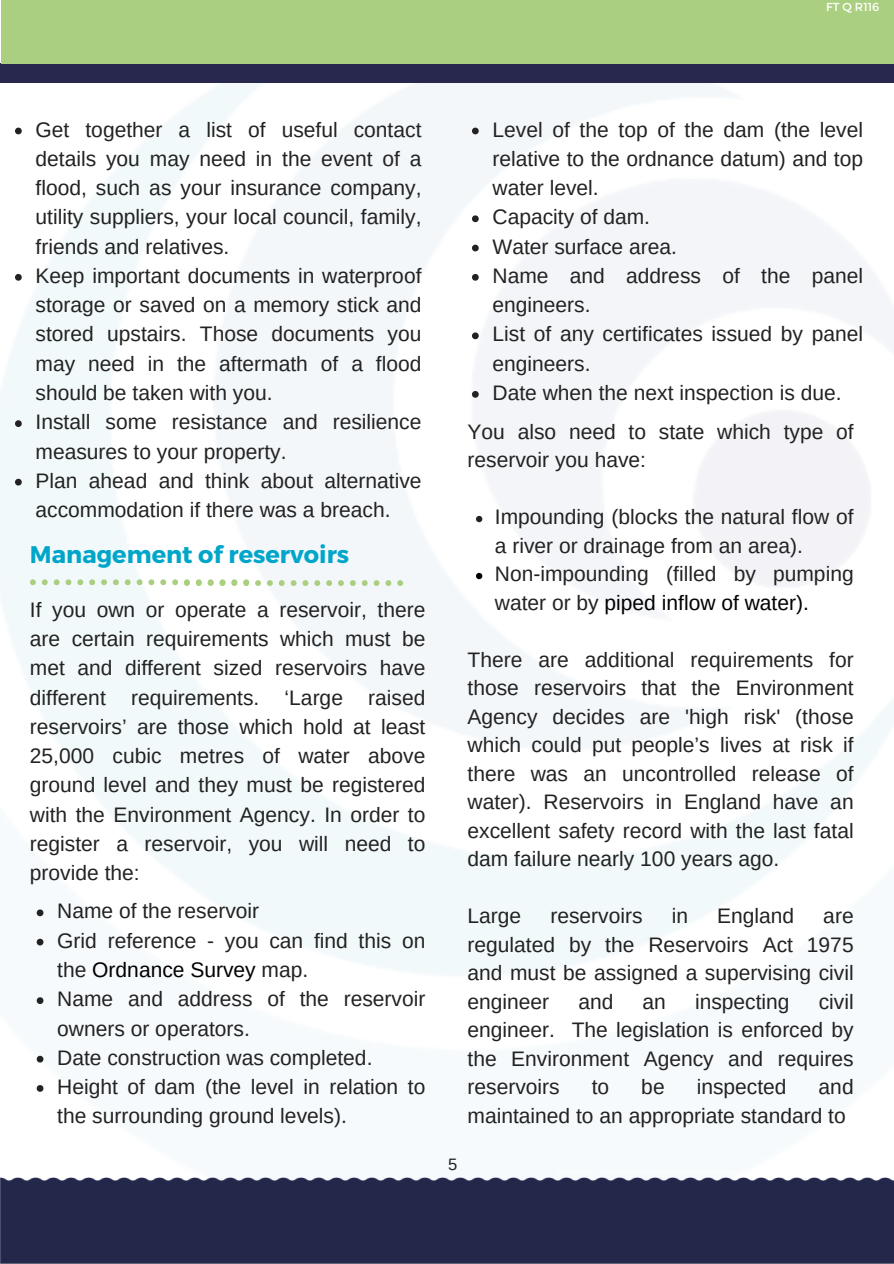
<style>
.page{position:relative;width:894px;height:1264px;background:#fff}
.page>*{position:absolute;margin:0;border:0;box-sizing:border-box;transform-origin:0 0}
.t1{font:700 24px "Montserrat";color:#00a6c9}
.t2{font:21px/29.2px "Arimo";color:#222}
.t3{font:16.5px "Arimo";color:#222}
.t4{font:11.55px "Montserrat";color:#fff}
.s1{color:#000}
</style>
<div class="page">
<img style="left:0;top:82px;width:893px;height:1010px">
<div style="left:0;top:1177px;width:893px;height:86px;background:#23284b"></div>
<div style="left:0;top:63px;width:893px;height:19px;background:#28284f"></div>
<div style="left:1px;top:0;width:892px;height:63px;background:#abcf80"></div>
<svg style="left:472px;top:128px;width:6px;height:6px"></svg>
<svg style="left:472px;top:215px;width:6px;height:7px"></svg>
<svg style="left:472px;top:245px;width:6px;height:6px"></svg>
<svg style="left:472px;top:274px;width:6px;height:7px"></svg>
<svg style="left:472px;top:332px;width:6px;height:7px"></svg>
<svg style="left:472px;top:391px;width:6px;height:7px"></svg>
<svg style="left:15px;top:128px;width:7px;height:6px"></svg>
<svg style="left:15px;top:274px;width:7px;height:7px"></svg>
<svg style="left:15px;top:420px;width:7px;height:7px"></svg>
<svg style="left:15px;top:479px;width:7px;height:6px"></svg>
<svg style="left:89px;top:579px;width:6px;height:6px"></svg>
<svg style="left:101px;top:579px;width:6px;height:6px"></svg>
<svg style="left:77px;top:579px;width:6px;height:6px"></svg>
<svg style="left:125px;top:579px;width:6px;height:6px"></svg>
<svg style="left:30px;top:579px;width:6px;height:6px"></svg>
<svg style="left:137px;top:579px;width:5px;height:6px"></svg>
<svg style="left:42px;top:579px;width:6px;height:6px"></svg>
<svg style="left:54px;top:579px;width:17px;height:6px"></svg>
<svg style="left:113px;top:579px;width:6px;height:6px"></svg>
<svg style="left:160px;top:579px;width:6px;height:6px"></svg>
<svg style="left:172px;top:579px;width:6px;height:6px"></svg>
<svg style="left:148px;top:579px;width:6px;height:6px"></svg>
<svg style="left:243px;top:579px;width:6px;height:7px"></svg>
<svg style="left:255px;top:580px;width:6px;height:6px"></svg>
<svg style="left:231px;top:579px;width:6px;height:7px"></svg>
<svg style="left:279px;top:580px;width:5px;height:6px"></svg>
<svg style="left:184px;top:579px;width:6px;height:7px"></svg>
<svg style="left:290px;top:580px;width:6px;height:6px"></svg>
<svg style="left:196px;top:579px;width:6px;height:7px"></svg>
<svg style="left:208px;top:579px;width:5px;height:7px"></svg>
<svg style="left:219px;top:579px;width:6px;height:7px"></svg>
<svg style="left:267px;top:580px;width:6px;height:6px"></svg>
<svg style="left:361px;top:580px;width:6px;height:6px"></svg>
<svg style="left:373px;top:580px;width:6px;height:6px"></svg>
<svg style="left:385px;top:580px;width:6px;height:6px"></svg>
<svg style="left:397px;top:580px;width:6px;height:6px"></svg>
<svg style="left:350px;top:580px;width:5px;height:6px"></svg>
<svg style="left:314px;top:580px;width:6px;height:6px"></svg>
<svg style="left:326px;top:580px;width:6px;height:6px"></svg>
<svg style="left:302px;top:580px;width:6px;height:6px"></svg>
<svg style="left:338px;top:580px;width:6px;height:6px"></svg>
<svg style="left:37px;top:909px;width:6px;height:7px"></svg>
<svg style="left:37px;top:938px;width:6px;height:7px"></svg>
<svg style="left:37px;top:997px;width:6px;height:7px"></svg>
<svg style="left:37px;top:1055px;width:6px;height:7px"></svg>
<svg style="left:37px;top:1085px;width:6px;height:6px"></svg>
<svg style="left:476px;top:516px;width:6px;height:6px"></svg>
<svg style="left:476px;top:573px;width:6px;height:6px"></svg>
<h2 class="t4" style="left:825px;top:0;width:55px">FT Q R116</h2>
<h1 class="t2" style="left:36px;top:115px;width:387px;text-align:justify">Get together a list of useful contact details you may need in the event of a flood, such as your insurance company, utility suppliers, your local council, family, friends and relatives.</h1>
<h2 class="t2" style="left:36px;top:261px;width:387px;text-align:justify">Keep important documents in waterproof storage or saved on a memory stick and stored upstairs. Those documents you may need in the aftermath of a flood should be taken with you.</h2>
<p class="t2" style="left:36px;top:407px;width:387px">Install some resistance and resilience measures to your property.</p>
<p class="t2" style="left:36px;top:466px;width:387px">Plan ahead and think about alternative accommodation if there was a breach.</p>
<p class="t1" style="left:30px;top:539px;width:321px">Management of reservoirs</p>
<p class="t2" style="left:30px;top:595px;width:397px;text-align:justify">If you own or operate a reservoir, there are certain requirements which must be met and different sized reservoirs have different requirements. ‘Large raised reservoirs’ are those which hold at least 25,000 cubic metres of water above ground level and they must be registered with the Environment Agency. In order to register a reservoir, you will need to provide the:</p>
<p class="t2" style="left:57px;top:896px;width:203px">Name of the reservoir</p>
<p class="t2" style="left:57px;top:925px;width:369px">Grid reference - you can find this on the <span class="s1">Ordnance Survey</span> map.</p>
<p class="t2" style="left:57px;top:984px;width:369px">Name and address of the reservoir owners or operators.</p>
<p class="t2" style="left:57px;top:1042px;width:316px">Date construction was completed.</p>
<p class="t2" style="left:57px;top:1072px;width:369px">Height of dam (the level in relation to the surrounding ground levels).</p>
<h3 class="t2" style="left:492px;top:115px;width:372px;text-align:justify">Level of the top of the dam (the level relative to the ordnance datum) and top water level.</h3>
<p class="t2" style="left:492px;top:202px;width:159px">Capacity of dam.</p>
<p class="t2" style="left:492px;top:232px;width:186px">Water surface area.</p>
<p class="t2" style="left:492px;top:261px;width:372px">Name and address of the panel engineers.</p>
<p class="t2" style="left:492px;top:319px;width:372px">List of any certificates issued by panel engineers.</p>
<p class="t2" style="left:492px;top:378px;width:350px">Date when the next inspection is due.</p>
<p class="t2" style="left:467px;top:417px;width:387px;line-height:28.5px">You also need to state which type of reservoir you have:</p>
<p class="t2" style="left:494px;top:503px;width:360px;line-height:28.5px">Impounding (blocks the natural flow of a river or drainage from an area).</p>
<h2 class="t2" style="left:494px;top:559px;width:360px;line-height:28.5px">Non-impounding (filled by pumping water or by <span class="s1">piped inflow of water).</span></h2>
<p class="t2" style="left:467px;top:645px;width:387px;line-height:28.5px;text-align:justify">There are additional requirements for those reservoirs that the Environment Agency decides are 'high risk' (those which could put people’s lives at risk if there was an uncontrolled release of water). Reservoirs in England have an excellent safety record with the last fatal dam failure nearly 100 years ago.</p>
<p class="t2" style="left:467px;top:901px;width:55px">Large</p>
<p class="t2" style="left:550px;top:901px;width:94px">reservoirs</p>
<p class="t2" style="left:671px;top:901px;width:18px">in</p>
<p class="t2" style="left:717px;top:901px;width:79px">England</p>
<p class="t2" style="left:467px;top:901px;width:387px;line-height:28.5px;text-align:justify;text-indent:355px">are regulated by the Reservoirs Act 1975 and must be assigned a supervising civil engineer</p>
<p class="t2" style="left:467px;top:987px;width:387px;line-height:28.5px;text-align:justify;text-indent:351px">civil engineer. The legislation is enforced by the Environment Agency and requires reservoirs</p>
<p class="t2" style="left:578px;top:986px;width:37px">and</p>
<p class="t2" style="left:642px;top:986px;width:25px">an</p>
<p class="t2" style="left:694px;top:986px;width:96px">inspecting</p>
<p class="t2" style="left:467px;top:1072px;width:387px;line-height:28.5px;text-indent:351px">and maintained to an appropriate standard to</p>
<p class="t2" style="left:591px;top:1072px;width:19px">to</p>
<p class="t2" style="left:641px;top:1072px;width:25px">be</p>
<p class="t2" style="left:696px;top:1072px;width:91px">inspected</p>
<p class="t3" style="left:448px;top:1155px;width:11px">5</p>
</div>
